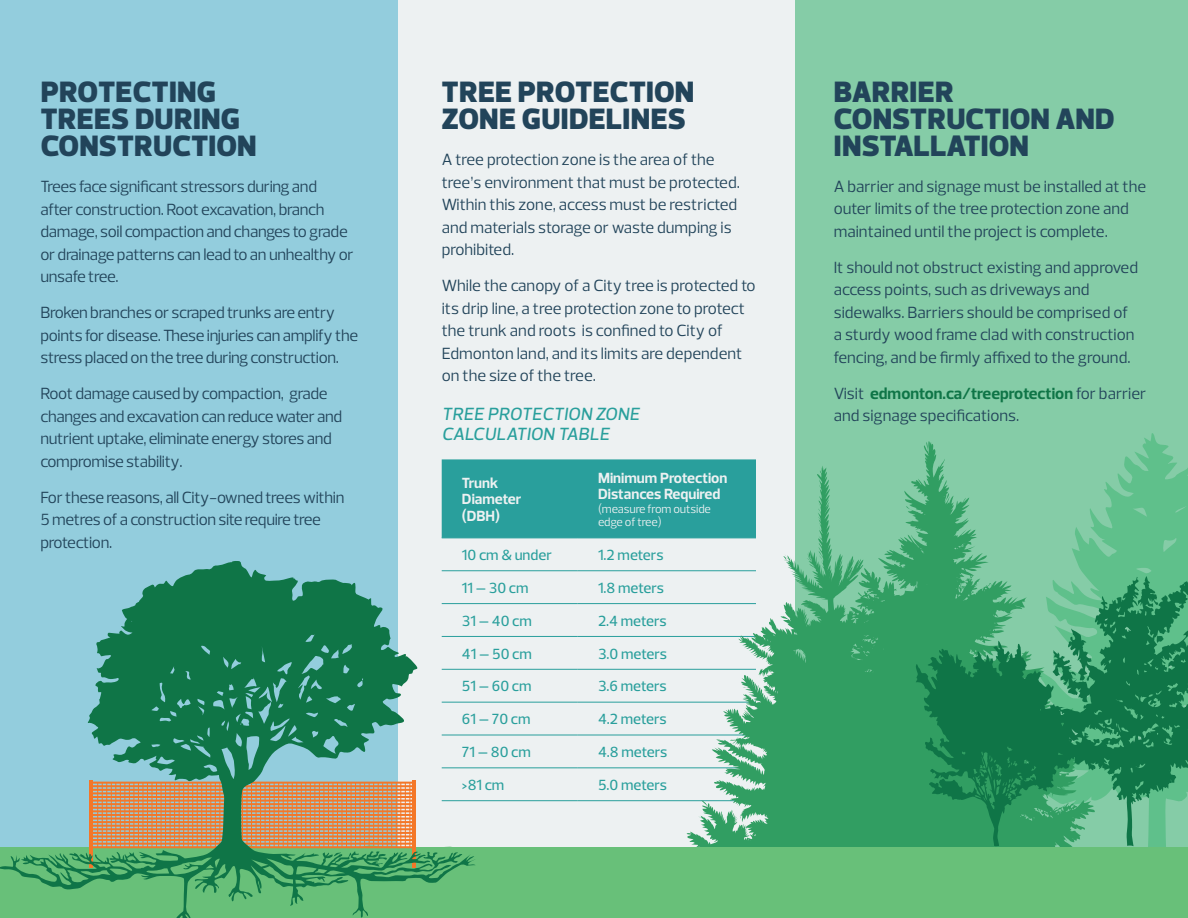
<style>
.page{position:relative;width:1188px;height:918px;background:#fff}
.page>*{position:absolute;margin:0;border:0;box-sizing:border-box;transform-origin:0 0}
.Section_Title{font:900 30px/27px "Prelo";letter-spacing:.015em;color:#22445a}
.t1{font:italic 500 18px/19.5px "Prelo";letter-spacing:.015em;color:#299f9c}
.Body{font:16.5px/22.5px "Prelo";color:#22445a}
.Body-2{font:16.5px/22.5px "Prelo";letter-spacing:-.02em;color:#22445a}
.Table_body{font:500 15px "Prelo";color:#299f9c}
.Table_body-2{font:700 15px/16.5px "Prelo";color:#edf1f2}
.Table_body-3{font:12px/13.5px "Prelo";letter-spacing:-.01em;color:#edf1f2}
.s1{font-weight:700;color:#0f7547}
</style>
<div class="page">
<div style="left:794px;top:0;width:394px;height:854px;background:#85cca7"></div>
<svg style="left:1095px;top:433px;width:93px;height:414px;fill:#5fc08b"></svg>
<div style="left:0;top:0;width:401px;height:854px;background:#93cddd"></div>
<div style="left:399px;top:0;width:396px;height:854px;background:#edf1f2"></div>
<div style="left:442px;top:459px;width:314px;height:79px;background:#299f9c"></div>
<hr style="left:442px;top:538px;width:136px;height:1px;background:#299f9c">
<hr style="left:578px;top:538px;width:178px;height:1px;background:#299f9c">
<hr style="left:442px;top:570px;width:136px;height:1px;background:#299f9c">
<hr style="left:578px;top:570px;width:178px;height:1px;background:#299f9c">
<hr style="left:442px;top:603px;width:136px;height:1px;background:#299f9c">
<hr style="left:578px;top:603px;width:178px;height:1px;background:#299f9c">
<hr style="left:442px;top:636px;width:136px;height:1px;background:#299f9c">
<hr style="left:578px;top:636px;width:178px;height:1px;background:#299f9c">
<hr style="left:442px;top:669px;width:136px;height:1px;background:#299f9c">
<hr style="left:578px;top:669px;width:178px;height:1px;background:#299f9c">
<hr style="left:442px;top:702px;width:136px;height:1px;background:#299f9c">
<hr style="left:578px;top:702px;width:178px;height:1px;background:#299f9c">
<hr style="left:442px;top:735px;width:136px;height:1px;background:#299f9c">
<hr style="left:578px;top:735px;width:178px;height:1px;background:#299f9c">
<hr style="left:442px;top:767px;width:136px;height:1px;background:#299f9c">
<hr style="left:578px;top:767px;width:178px;height:1px;background:#299f9c">
<hr style="left:442px;top:800px;width:136px;height:1px;background:#299f9c">
<hr style="left:578px;top:800px;width:178px;height:1px;background:#299f9c">
<svg style="left:924px;top:441px;width:171px;height:199px"></svg>
<svg style="left:686px;top:466px;width:287px;height:381px;fill:#319f68"></svg>
<div style="left:0;top:847px;width:1188px;height:71px;background:#68c079"></div>
<svg style="left:1024px;top:576px;width:164px;height:270px"></svg>
<svg style="left:904px;top:640px;width:169px;height:207px"></svg>
<svg style="left:0;top:845px;width:475px;height:73px"></svg>
<svg style="left:87px;top:561px;width:331px;height:284px;fill:#107547"></svg>
<p class="Section_Title" style="left:41px;top:79px;width:218px">PROTECTING<br>TREES DURING<br>CONSTRUCTION</p>
<p class="Body-2" style="left:40px;top:176px;width:315px">Trees face significant stressors during and after construction. Root excavation, branch damage, soil compaction and changes to grade or drainage patterns can lead to an unhealthy or unsafe tree.</p>
<p class="Body-2" style="left:40px;top:302px;width:319px">Broken branches or scraped trunks are entry points for disease. These injuries can amplify the stress placed on the tree during construction.</p>
<p class="Body-2" style="left:40px;top:383px;width:303px">Root damage caused by compaction, grade changes and excavation can reduce water and nutrient uptake, eliminate energy stores and compromise stability.</p>
<p class="Body-2" style="left:40px;top:486px;width:305px">For these reasons, all City-owned trees within<br>5 metres of a construction site require tree protection.</p>
<p class="Section_Title" style="left:442px;top:79px;width:254px">TREE PROTECTION<br>ZONE GUIDELINES</p>
<p class="Body" style="left:442px;top:149px;width:300px">A tree protection zone is the area of the tree’s environment that must be protected.<br>Within this zone, access must be restricted and materials storage or waste dumping is prohibited.</p>
<p class="Body" style="left:442px;top:275px;width:316px">While the canopy of a City tree is protected to its drip line, a tree protection zone to protect the trunk and roots is confined to City of Edmonton land, and its limits are dependent on the size of the tree.</p>
<h2 class="t1" style="left:442px;top:405px;width:199px">TREE PROTECTION ZONE<br>CALCULATION TABLE</h2>
<p class="Table_body-2" style="left:462px;top:475px;width:61px">Trunk<br>Diameter (DBH)</p>
<p class="Table_body-2" style="left:598px;top:469px;width:131px">Minimum Protection<br>Distances Required</p>
<p class="Table_body-3" style="left:598px;top:502px;width:114px">(measure from outside edge of tree)</p>
<p class="Table_body" style="left:462px;top:546px;width:92px">10 cm &amp; under</p>
<p class="Table_body" style="left:598px;top:546px;width:67px">1.2 meters</p>
<p class="Table_body" style="left:462px;top:579px;width:68px">11 – 30 cm</p>
<p class="Table_body" style="left:598px;top:579px;width:68px">1.8 meters</p>
<p class="Table_body" style="left:462px;top:611px;width:71px">31 – 40 cm</p>
<p class="Table_body" style="left:598px;top:611px;width:70px">2.4 meters</p>
<p class="Table_body" style="left:462px;top:644px;width:71px">41 – 50 cm</p>
<p class="Table_body" style="left:598px;top:644px;width:71px">3.0 meters</p>
<p class="Table_body" style="left:462px;top:677px;width:71px">51 – 60 cm</p>
<p class="Table_body" style="left:598px;top:677px;width:70px">3.6 meters</p>
<p class="Table_body" style="left:462px;top:710px;width:70px">61 – 70 cm</p>
<p class="Table_body" style="left:598px;top:710px;width:70px">4.2 meters</p>
<p class="Table_body" style="left:462px;top:743px;width:70px">71 – 80 cm</p>
<p class="Table_body" style="left:598px;top:743px;width:71px">4.8 meters</p>
<p class="Table_body" style="left:462px;top:776px;width:44px">&gt;81 cm</p>
<p class="Table_body" style="left:598px;top:776px;width:71px">5.0 meters</p>
<p class="Section_Title" style="left:834px;top:78px;width:282px">BARRIER<br>CONSTRUCTION AND<br>INSTALLATION</p>
<p class="Body" style="left:834px;top:175px;width:314px">A barrier and signage must be installed at the outer limits of the tree protection zone and maintained until the project is complete.</p>
<p class="Body" style="left:834px;top:256px;width:306px">It should not obstruct existing and approved access points, such as driveways and sidewalks. Barriers should be comprised of a sturdy wood frame clad with construction fencing, and be firmly affixed to the ground.</p>
<p class="Body" style="left:834px;top:382px;width:314px">Visit <span class="s1">edmonton.ca/treeprotection</span> for barrier and signage specifications.</p>
</div>
